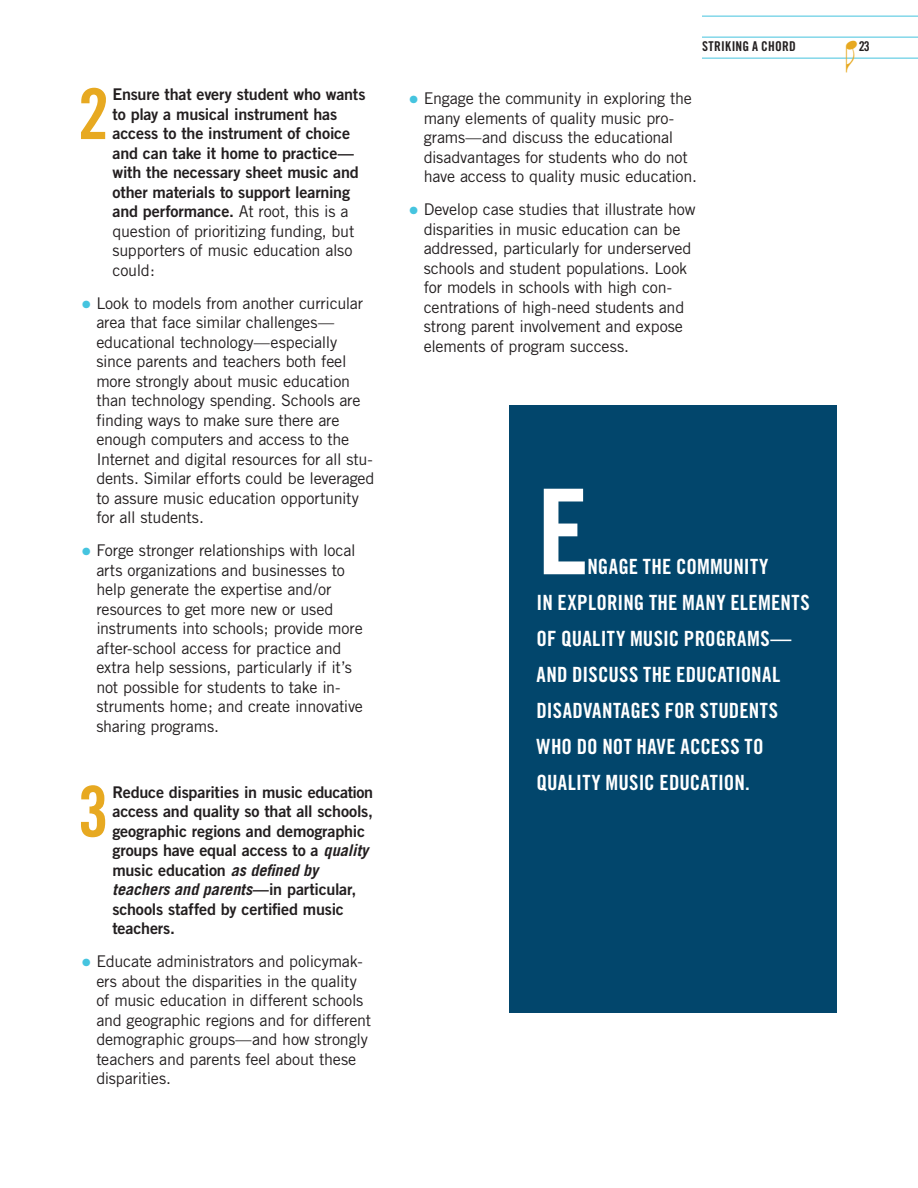
<style>
.page{position:relative;width:918px;height:1188px;background:#fff}
.page>*{position:absolute;margin:0;border:0;box-sizing:border-box;transform-origin:0 0}
.t1{font:118.5px "Trade Gothic Bold Cond Twenty";color:#fff}
.t2{font:70.2px "Trade Gothic Bold Cond Twenty";color:#e7a921}
.t3{font:39px "Doremi";color:#e7a921}
.t4{font:21px/36px "Trade Gothic Bold Cond Twenty";letter-spacing:.01em;color:#fff}
.t5{font:16.2px/19.5px "Trade Gothic";letter-spacing:-.015em;color:#231f20}
.t6{font:16.2px/19.5px "Trade Gothic Bold Two";letter-spacing:-.01em;color:#231f20}
.t7{font:italic 700 16.2px "Trade Gothic LT Pro";color:#231f20}
.t8{font:13.5px "Trade Gothic Bold Cond Twenty";letter-spacing:.015em;color:#231f20}
.s1{font-family:"Trade Gothic"}
.s2{font-size:21px;color:#45c4df}
.s3{font-family:"Trade Gothic LT Pro";font-weight:700;font-style:italic}
.s4{font-family:"Trade Gothic Bold Two";font-weight:400;font-style:normal}
</style>
<div class="page">
<hr style="left:702px;top:16px;width:216px;height:1px;background:#45c4df">
<hr style="left:702px;top:37px;width:216px;height:1px;background:#45c4df">
<hr style="left:702px;top:58px;width:216px;height:1px;background:#45c4df">
<div style="left:510px;top:405px;width:327px;height:607px;background:#02466c"></div>
<h2 class="t2" style="left:78px;top:71px;width:33px">2</h2>
<p class="t6" style="left:113px;top:84px;width:254px">Ensure that every student who wants to play a musical instrument has access to the instrument of choice and can take it home to practice— with the necessary sheet music and other materials to support learning and performance. <span class="s1">At root, this is a</span></p>
<p class="t5" style="left:113px;top:221px;width:243px;text-align:justify">question of prioritizing funding, but supporters of music education also could:</p>
<p class="t5" style="left:96px;top:293px;width:280px;text-indent:-15px"><span class="s2">•</span> Look to models from another curricular area that face similar challenges— educational technology—especially since parents and teachers both feel more strongly about music education than technology spending. Schools are finding ways to make sure there are enough computers and access to the Internet and digital resources for all stu&shy;dents. Similar efforts could be leveraged to assure music education opportunity for all students.</p>
<p class="t5" style="left:96px;top:540px;width:268px;text-indent:-15px"><span class="s2">•</span> Forge stronger relationships with local arts organizations and businesses to help generate the expertise and/or resources to get more new or used instruments into schools; provide more after-school access for practice and extra help sessions, particularly if it’s not possible for students to take in&shy;struments home; and create innovative sharing programs.</p>
<h2 class="t2" style="left:78px;top:769px;width:33px">3</h2>
<p class="t6" style="left:112px;top:782px;width:262px">Reduce disparities in music education access and quality so that all schools, geographic regions and demographic groups have equal access to a <span class="s3">quality </span>music education <span class="s3">as defined by</span></p>
<p class="t7" style="left:112px;top:879px;width:246px">teachers and parents<span class="s4">—in particular,</span></p>
<p class="t6" style="left:112px;top:899px;width:233px">schools staffed by certified music teachers.</p>
<p class="t5" style="left:96px;top:951px;width:276px;text-indent:-15px"><span class="s2">•</span> Educate administrators and policymak&shy;ers about the disparities in the quality of music education in different schools and geographic regions and for different demographic groups—and how strongly teachers and parents feel about these disparities.</p>
<p class="t8" style="left:702px;top:38px;width:95px">STRIKING A CHORD</p>
<h3 class="t3" style="left:846px;top:9px;width:15px">E</h3>
<p class="t8" style="left:859px;top:38px;width:13px">23</p>
<p class="t5" style="left:424px;top:88px;width:275px;text-indent:-15px"><span class="s2">•</span> Engage the community in exploring the many elements of quality music pro&shy;grams—and discuss the educational disadvantages for students who do not have access to quality music education.</p>
<p class="t5" style="left:424px;top:199px;width:273px;text-indent:-15px"><span class="s2">•</span> Develop case studies that illustrate how disparities in music education can be addressed, particularly for underserved schools and student populations. Look for models in schools with high con&shy;centrations of high-need students and strong parent involvement and expose elements of program success.</p>
<h1 class="t1" style="left:537px;top:460px;width:54px">E</h1>
<p class="t4" style="left:537px;top:549px;width:275px;text-indent:51px">NGAGE THE COMMUNITY<br>IN EXPLORING THE MANY ELEMENTS<br>OF QUALITY MUSIC PROGRAMS—<br>AND DISCUSS THE EDUCATIONAL<br>DISADVANTAGES FOR STUDENTS<br>WHO DO NOT HAVE ACCESS TO<br>QUALITY MUSIC EDUCATION.</p>
</div>
